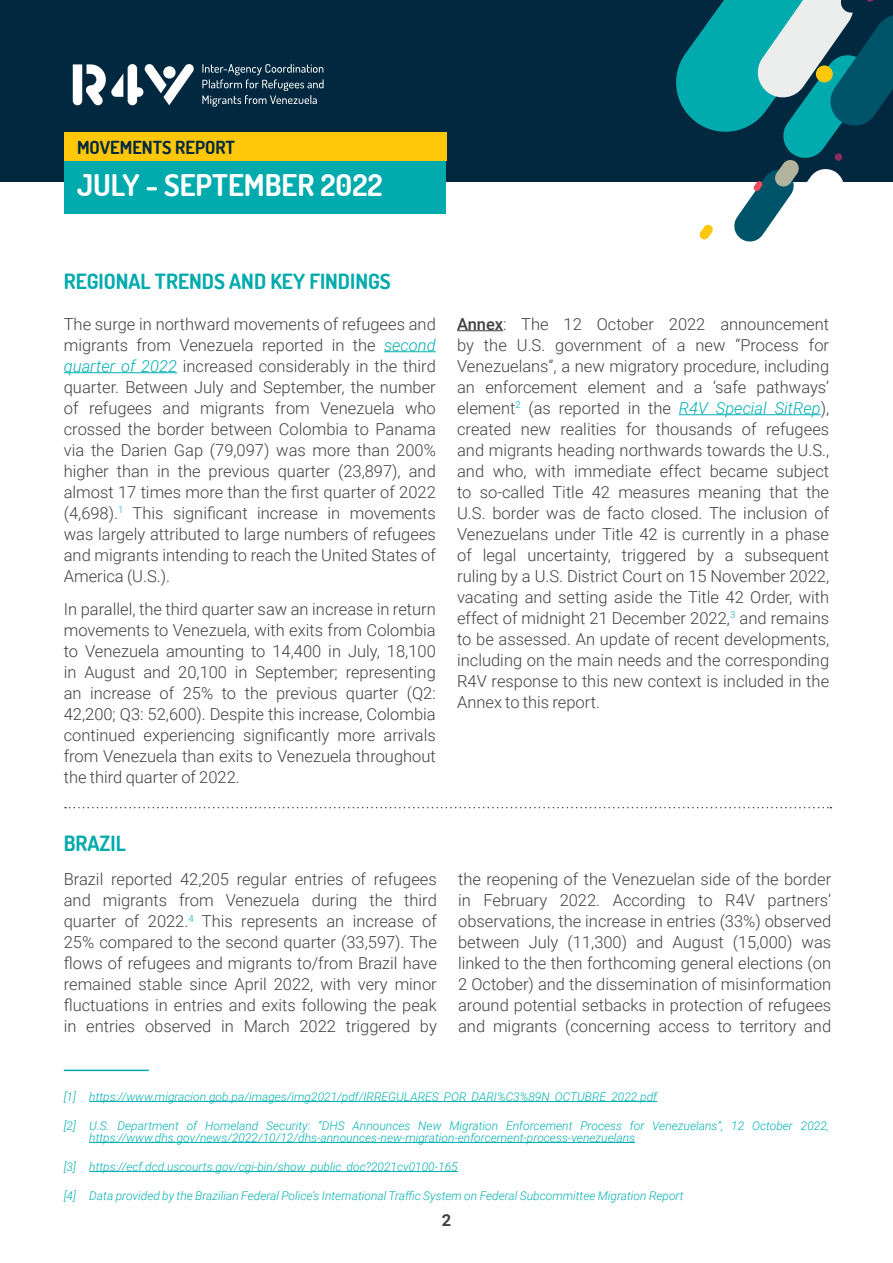
<style>
.page{position:relative;width:893px;height:1263px;background:#fff}
.page>*{position:absolute;margin:0;border:0;box-sizing:border-box;transform-origin:0 0}
.t1{font:700 29.85px "Dosis";color:#fff}
.t2{font:700 21px "Dosis";color:#00aaad}
.t3{font:700 18px "Dosis";color:#02283f}
.t4{font:300 16.5px/21px "Roboto";color:#414042;text-align:justify}
.t5{font:700 16.5px "Roboto";color:#414042}
.t6{font:italic 300 12px/12px "Roboto";color:#00b0b3}
.s1{font-style:italic;color:#00b0b3}
.s2{font-weight:500}
</style>
<div class="page">
<div style="left:0;top:0;width:893px;height:181px;background:#02283f"></div>
<svg style="left:676px;top:0;width:217px;height:241px"></svg>
<div style="left:816px;top:65px;width:17px;height:17px;background:#ffc709;border-radius:50%"></div>
<div style="left:835px;top:153px;width:7px;height:8px;background:#8b2c5e;border-radius:50%"></div>
<div style="left:64px;top:160px;width:382px;height:54px;background:#00aaad"></div>
<svg style="left:73px;top:64px;width:121px;height:41px"></svg>
<svg style="left:202px;top:64px;width:122px;height:43px"></svg>
<div style="left:64px;top:132px;width:382px;height:28px;background:#ffc709"></div>
<hr style="left:384px;top:351px;width:52px;height:1px;background:#00b0b3">
<hr style="left:64px;top:372px;width:113px;height:1px;background:#00b0b3">
<hr style="left:457px;top:330px;width:46px;height:1px;background:#414042">
<hr style="left:679px;top:414px;width:142px;height:1px;background:#00b0b3">
<svg style="left:65px;top:807px;width:766px;height:1px"></svg>
<hr style="left:64px;top:1069px;width:85px;height:2px;background:#00aaad">
<hr style="left:89px;top:1101px;width:568px;height:1px;background:#00b0b3">
<hr style="left:89px;top:1142px;width:546px;height:1px;background:#00b0b3">
<hr style="left:89px;top:1171px;width:369px;height:1px;background:#00b0b3">
<p class="t3" style="left:77px;top:136px;width:159px">MOVEMENTS REPORT</p>
<h1 class="t1" style="left:77px;top:166px;width:307px">JULY - SEPTEMBER 2022</h1>
<p class="t2" style="left:64px;top:268px;width:329px">REGIONAL TRENDS AND KEY FINDINGS</p>
<p class="t4" style="left:64px;top:313px;width:374px">The surge in northward movements of refugees and migrants from Venezuela reported in the <span class="s1">second quarter of 2022</span> increased considerably in the third quarter. Between July and September, the number of refugees and migrants from Venezuela who crossed the border between Colombia to Panama via the Darien Gap (79,097) was more than 200% higher than in the previous quarter (23,897), and almost 17 times more than the first quarter of 2022 (4,698).<sup>1</sup> This significant increase in movements was largely attributed to large numbers of refugees and migrants intending to reach the United States of America (U.S.).</p>
<p class="t4" style="left:64px;top:598px;width:374px">In parallel, the third quarter saw an increase in return movements to Venezuela, with exits from Colombia to Venezuela amounting to 14,400 in July, 18,100 in August and 20,100 in September; representing an increase of 25% to the previous quarter (Q2:<br>42,200; Q3: 52,600). Despite this increase, Colombia continued experiencing significantly more arrivals from Venezuela than exits to Venezuela throughout the third quarter of 2022.</p>
<p class="t2" style="left:64px;top:830px;width:64px">BRAZIL</p>
<p class="t4" style="left:457px;top:313px;width:374px"><span class="s2">Annex</span>: The 12 October 2022 announcement by the U.S. government of a new “Process for Venezuelans”, a new migratory procedure, including an enforcement element and a ‘safe pathways’ element<sup>2</sup> (as reported in the <span class="s1">R4V Special SitRep</span>), created new realities for thousands of refugees and migrants heading northwards towards the U.S., and who, with immediate effect became subject to so-called Title 42 measures meaning that the U.S. border was de facto closed. The inclusion of Venezuelans under Title 42 is currently in a phase of legal uncertainty, triggered by a subsequent ruling by a U.S. District Court on 15 November 2022, vacating and setting aside the Title 42 Order, with effect of midnight 21 December 2022,<sup>3</sup> and remains to be assessed. An update of recent developments, including on the main needs and the corresponding R4V response to this new context is included in the Annex to this report.</p>
<p class="t4" style="left:64px;top:868px;width:375px">Brazil reported 42,205 regular entries of refugees and migrants from Venezuela during the third quarter of 2022.<sup>4</sup> This represents an increase of 25% compared to the second quarter (33,597). The flows of refugees and migrants to/from Brazil have remained stable since April 2022, with very minor fluctuations in entries and exits following the peak in entries observed in March 2022 triggered by</p>
<p class="t4" style="left:458px;top:868px;width:375px">the reopening of the Venezuelan side of the border in February 2022. According to R4V partners’ observations, the increase in entries (33%) observed between July (11,300) and August (15,000) was linked to the then forthcoming general elections (on 2 October) and the dissemination of misinformation around potential setbacks in protection of refugees and migrants (concerning access to territory and</p>
<p class="t6" style="left:64px;top:1090px;width:595px">[1] https://www.migracion.gob.pa/images/img2021/pdf/IRREGULARES_POR_DARI%C3%89N_OCTUBRE_2022.pdf</p>
<p class="t6" style="left:89px;top:1119px;width:741px;text-indent:-26px">[2] U.S. Department of Homeland Security: “DHS Announces New Migration Enforcement Process for Venezuelans”, 12 October 2022, https://www.dhs.gov/news/2022/10/12/dhs-announces-new-migration-enforcement-process-venezuelans</p>
<p class="t6" style="left:64px;top:1160px;width:395px">[3] https://ecf.dcd.uscourts.gov/cgi-bin/show_public_doc?2021cv0100-165</p>
<p class="t6" style="left:64px;top:1189px;width:621px">[4] Data provided by the Brazilian Federal Police’s International Traffic System on Federal Subcommittee Migration Report</p>
<p class="t5" style="left:442px;top:1209px;width:11px">2</p>
</div>
